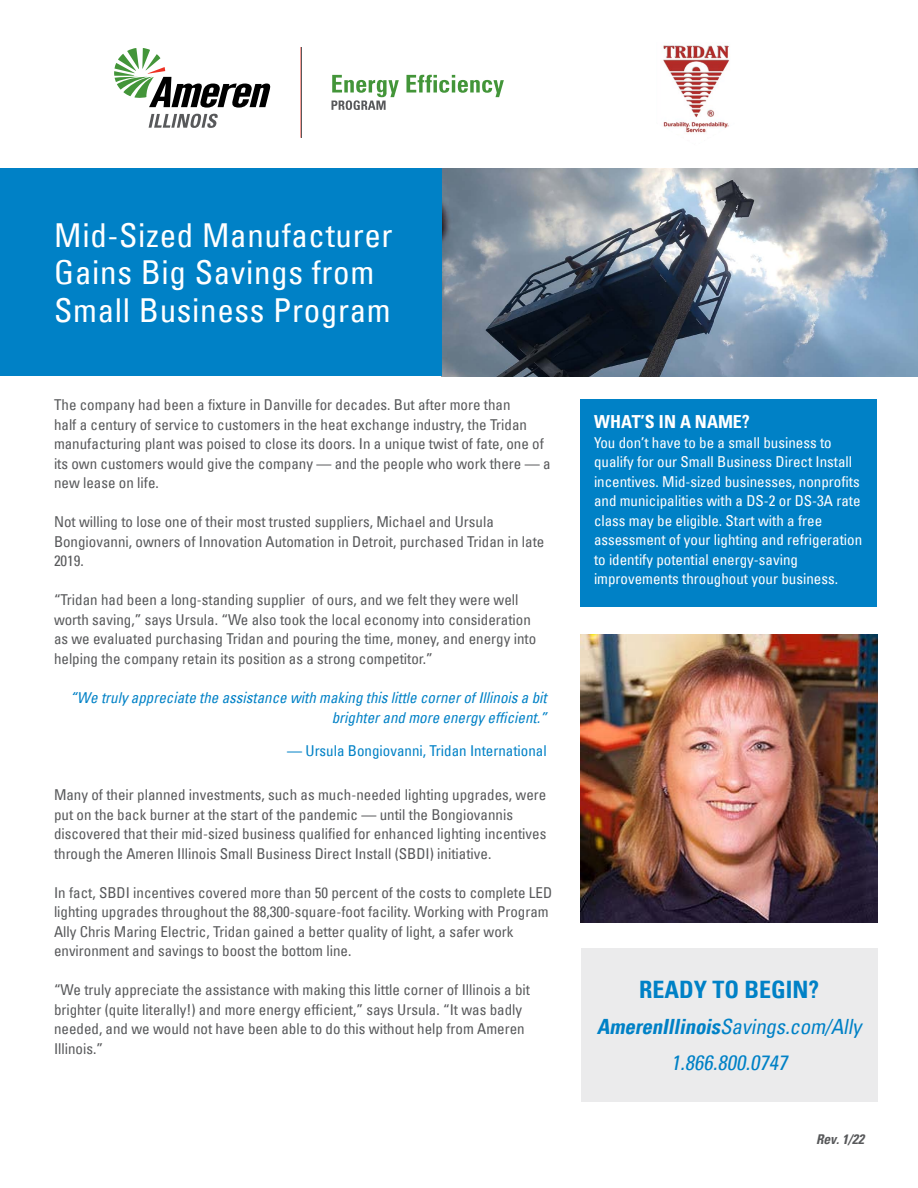
<style>
.page{position:relative;width:918px;height:1188px;background:#fff}
.page>*{position:absolute;margin:0;border:0;box-sizing:border-box;transform-origin:0 0}
.t1{font:condensed 33px/37.5px "Univers LT";letter-spacing:.02em;color:#fff}
.t2{font:24px "Univers Com 67 Bold Cond";color:#0081c6}
.t3{font:italic condensed 21px/36px "Univers LT";color:#0081c6;text-align:center}
.t4{font:700 condensed 18px "Univers";color:#fff}
.t5{font:condensed 15px/19.5px "Univers LT";color:#58595b}
.t6{font:condensed 15px/19.5px "Univers LT";color:#fff}
.t7{font:italic condensed 15px/19.5px "Univers";color:#0081c6;text-align:right}
.t8{font:condensed 15px "Univers LT";color:#0081c6}
.t9{font:italic 700 condensed 13.5px "Univers";color:#58595b}
.s1{font-family:"Univers Com 67 Bold Cond";font-stretch:normal}
</style>
<div class="page">
<img style="left:441px;top:169px;width:477px;height:207px">
<div style="left:0;top:169px;width:441px;height:207px;background:#0081c6"></div>
<svg style="left:114px;top:48px;width:157px;height:60px"></svg>
<svg style="left:149px;top:114px;width:69px;height:14px"></svg>
<hr style="left:301px;top:47px;width:1px;height:91px;background:#58595b">
<svg style="left:406px;top:75px;width:98px;height:22px"></svg>
<svg style="left:332px;top:75px;width:67px;height:35px"></svg>
<div style="left:580px;top:400px;width:297px;height:207px;background:#0081c6"></div>
<div style="left:582px;top:948px;width:296px;height:153px;background:#ebebec"></div>
<img style="left:580px;top:635px;width:298px;height:287px">
<img style="left:663px;top:45px;width:67px;height:66px">
<svg style="left:663px;top:111px;width:66px;height:22px"></svg>
<h1 class="t1" style="left:54px;top:216px;width:340px">Mid-Sized Manufacturer<br>Gains Big Savings from<br>Small Business Program</h1>
<p class="t5" style="left:54px;top:395px;width:498px">The company had been a fixture in Danville for decades. But after more than<br>half a century of service to customers in the heat exchange industry, the Tridan manufacturing plant was poised to close its doors. In a unique twist of fate, one of its own customers would give the company — and the people who work there — a new lease on life.</p>
<p class="t5" style="left:54px;top:512px;width:492px">Not willing to lose one of their most trusted suppliers, Michael and Ursula<br>Bongiovanni, owners of Innovation Automation in Detroit, purchased Tridan in late<br>2019.</p>
<p class="t5" style="left:54px;top:590px;width:484px">“Tridan had been a long-standing supplier of ours, and we felt they were well worth saving,” says Ursula. “We also took the local economy into consideration as we evaluated purchasing Tridan and pouring the time, money, and energy into helping the company retain its position as a strong competitor.”</p>
<p class="t7" style="left:70px;top:688px;width:478px">“We truly appreciate the assistance with making this little corner of Illinois a bit brighter and more energy efficient.”</p>
<p class="t8" style="left:287px;top:741px;width:261px">— Ursula Bongiovanni, Tridan International</p>
<p class="t5" style="left:54px;top:785px;width:494px">Many of their planned investments, such as much-needed lighting upgrades, were put on the back burner at the start of the pandemic — until the Bongiovannis discovered that their mid-sized business qualified for enhanced lighting incentives through the Ameren Illinois Small Business Direct Install (SBDI) initiative.</p>
<p class="t5" style="left:54px;top:883px;width:500px">In fact, SBDI incentives covered more than 50 percent of the costs to complete LED lighting upgrades throughout the 88,300-square-foot facility. Working with Program Ally Chris Maring Electric, Tridan gained a better quality of light, a safer work environment and savings to boost the bottom line.</p>
<p class="t5" style="left:54px;top:980px;width:478px">“We truly appreciate the assistance with making this little corner of Illinois a bit brighter (quite literally!) and more energy efficient,” says Ursula. “It was badly needed, and we would not have been able to do this without help from Ameren Illinois.”</p>
<p class="t4" style="left:594px;top:411px;width:157px">WHAT’S IN A NAME?</p>
<p class="t6" style="left:594px;top:432px;width:270px">You don’t have to be a small business to qualify for our Small Business Direct Install incentives. Mid-sized businesses, nonprofits and municipalities with a DS-2 or DS-3A rate class may be eligible. Start with a free assessment of your lighting and refrigeration to identify potential energy-saving improvements throughout your business.</p>
<h2 class="t2" style="left:639px;top:975px;width:182px">READY TO BEGIN?</h2>
<h3 class="t3" style="left:597px;top:1009px;width:271px"><span class="s1">AmerenIllinois</span>Savings.com/Ally<br>1.866.800.0747</h3>
<p class="t9" style="left:816px;top:1131px;width:49px">Rev. 1/22</p>
</div>
